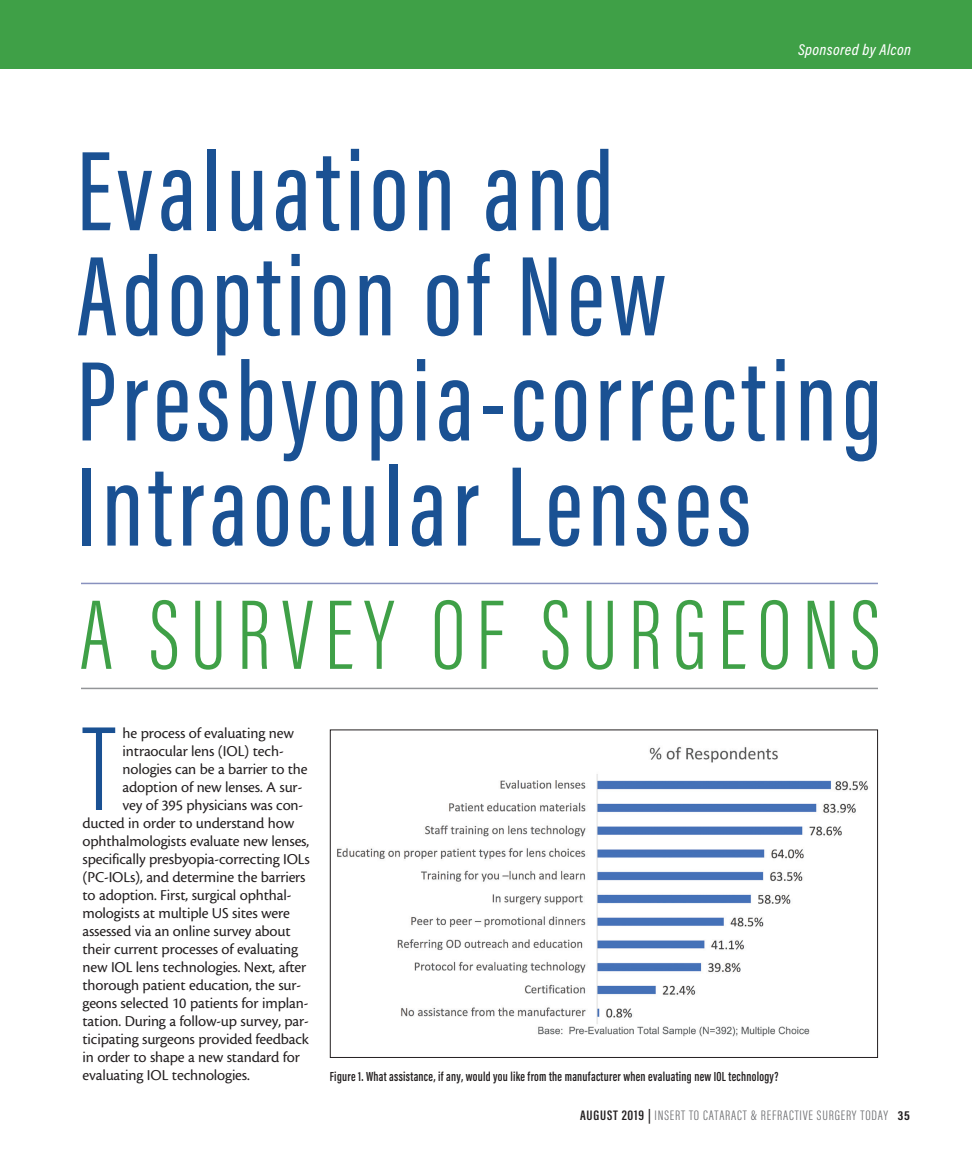
<style>
.page{position:relative;width:972px;height:1161px;background:#fff}
.page>*{position:absolute;margin:0;border:0;box-sizing:border-box;transform-origin:0 0}
.body_first{font:300 123.6px "Acumin Pro Extra Cond";color:#1a5193}
.headline{font:500 116.7px/105.1px "Acumin Pro Extra Cond";letter-spacing:.045em;color:#1a5193}
.headline-2{font:300 102px "Acumin Pro Extra Cond";letter-spacing:.105em;color:#3fa047}
.body_first-2{font:15.75px "Cronos MM 408 10";letter-spacing:-.01em;color:#231f20}
.body{font:italic 500 15.75px "Acumin Pro Cond";letter-spacing:.025em;color:#fff}
.t1{font:300 14.1px "Acumin Pro Extra Cond";letter-spacing:.05em;color:#6c6d70;scale:1.11 1}
.t2{font:600 13.5px "Acumin Pro Extra Cond";letter-spacing:.02em;color:#231f20}
.s1{font-weight:600;color:#231f20}
.s2{font-weight:700;font-size:13.35px;color:#231f20}
</style>
<div class="page">
<div style="left:0;top:0;width:972px;height:69px;background:#3fa047"></div>
<img style="left:337px;top:746px;width:531px;height:291px">
<hr style="left:81px;top:583px;width:797px;height:1px;background:#8891be">
<hr style="left:81px;top:688px;width:797px;height:1px;background:#939598">
<p class="body" style="left:798px;top:39px;width:115px">Sponsored by Alcon</p>
<p class="headline" style="left:77px;top:138px;width:807px">Evaluation and<br>Adoption of New<br>Presbyopia-correcting<br>Intraocular Lenses</p>
<p class="headline-2" style="left:80px;top:574px;width:802px">A SURVEY OF SURGEONS</p>
<p class="body_first" style="left:83px;top:695px;width:33px">T</p>
<p class="body_first-2" style="left:123px;top:725px;width:173px">he process of evaluating new</p>
<p class="body_first-2" style="left:123px;top:743px;width:163px">intraocular lens (IOL) tech-</p>
<p class="body_first-2" style="left:123px;top:761px;width:187px">nologies can be a barrier to the</p>
<p class="body_first-2" style="left:123px;top:779px;width:181px">adoption of new lenses. A sur-</p>
<p class="body_first-2" style="left:123px;top:797px;width:182px">vey of 395 physicians was con-</p>
<p class="body_first-2" style="left:82px;top:815px;width:213px">ducted in order to understand how</p>
<p class="body_first-2" style="left:82px;top:833px;width:228px">ophthalmologists evaluate new lenses,</p>
<p class="body_first-2" style="left:82px;top:851px;width:229px">specifically presbyopia-correcting IOLs</p>
<p class="body_first-2" style="left:82px;top:869px;width:225px">(PC-IOLs), and determine the barriers</p>
<p class="body_first-2" style="left:82px;top:887px;width:211px">to adoption. First, surgical ophthal-</p>
<p class="body_first-2" style="left:82px;top:905px;width:209px">mologists at multiple US sites were</p>
<p class="body_first-2" style="left:82px;top:923px;width:210px">assessed via an online survey about</p>
<p class="body_first-2" style="left:82px;top:941px;width:217px">their current processes of evaluating</p>
<p class="body_first-2" style="left:82px;top:959px;width:225px">new IOL lens technologies. Next, after</p>
<p class="body_first-2" style="left:82px;top:977px;width:220px">thorough patient education, the sur-</p>
<p class="body_first-2" style="left:82px;top:995px;width:227px">geons selected 10 patients for implan-</p>
<p class="body_first-2" style="left:82px;top:1013px;width:228px">tation. During a follow-up survey, par-</p>
<p class="body_first-2" style="left:82px;top:1031px;width:228px">ticipating surgeons provided feedback</p>
<p class="body_first-2" style="left:82px;top:1049px;width:219px">in order to shape a new standard for</p>
<p class="body_first-2" style="left:82px;top:1067px;width:169px">evaluating IOL technologies.</p>
<p class="t2" style="left:330px;top:1068px;width:450px">Figure 1. What assistance, if any, would you like from the manufacturer when evaluating new IOL technology?</p>
<p class="t1" style="left:580px;top:1107px;width:299px"><span class="s1">AUGUST 2019 |</span> INSERT TO CATARACT &amp; REFRACTIVE SURGERY TODAY <span class="s2">35</span></p>
</div>
